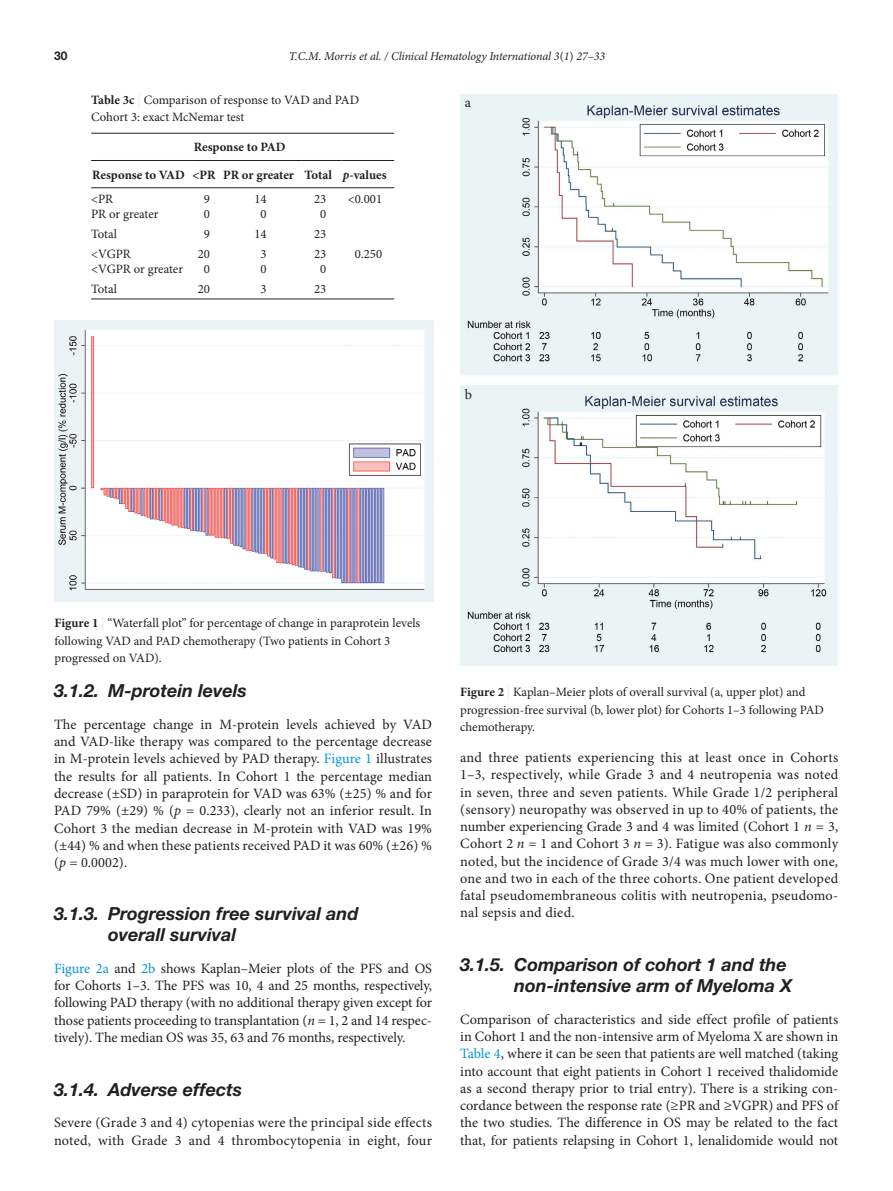
<style>
.page{position:relative;width:893px;height:1191px;background:#fff}
.page>*{position:absolute;margin:0;border:0;box-sizing:border-box;transform-origin:0 0}
.head-3{font:italic 700 18px/21px "Helvetica Neue LT Std";color:#231f20;text-align:right}
.para-1{font:14.25px/17.2px "Minion Pro";letter-spacing:.005em;color:#231f20;text-align:justify}
.table-title{font:12.75px/17.2px "Minion Pro";letter-spacing:-.005em;color:#231f20}
.table-body{font:12.75px "Minion Pro";color:#231f20}
.table-col-head{font:700 12.75px "Minion Pro";letter-spacing:-.005em;color:#231f20}
.t1{font:italic 12px "Minion Pro";letter-spacing:-.005em;color:#231f20}
.t2{font:700 12px "Helvetica Neue LT Std";color:#231f20}
.s1{font-style:normal}
.s2{font-weight:700}
.s3{color:#e6e7e9}
.s4{font-style:italic}
.s5{color:#0095d5}
</style>
<div class="page">
<img style="left:55px;top:320px;width:379px;height:281px">
<img style="left:460px;top:95px;width:378px;height:570px">
<hr style="left:91px;top:133px;width:101px;height:1px;background:#231f20">
<hr style="left:192px;top:133px;width:30px;height:1px;background:#231f20">
<hr style="left:222px;top:133px;width:79px;height:1px;background:#231f20">
<hr style="left:301px;top:133px;width:40px;height:1px;background:#231f20">
<hr style="left:341px;top:133px;width:53px;height:1px;background:#231f20">
<hr style="left:91px;top:160px;width:101px;height:1px;background:#231f20">
<hr style="left:192px;top:160px;width:30px;height:1px;background:#231f20">
<hr style="left:222px;top:160px;width:79px;height:1px;background:#231f20">
<hr style="left:301px;top:160px;width:40px;height:1px;background:#231f20">
<hr style="left:341px;top:160px;width:53px;height:1px;background:#231f20">
<hr style="left:91px;top:187px;width:101px;height:1px;background:#231f20">
<hr style="left:192px;top:187px;width:30px;height:1px;background:#231f20">
<hr style="left:222px;top:187px;width:79px;height:1px;background:#231f20">
<hr style="left:301px;top:187px;width:40px;height:1px;background:#231f20">
<hr style="left:91px;top:298px;width:101px;height:1px;background:#231f20">
<hr style="left:192px;top:298px;width:30px;height:1px;background:#231f20">
<hr style="left:222px;top:298px;width:79px;height:1px;background:#231f20">
<hr style="left:301px;top:298px;width:40px;height:1px;background:#231f20">
<hr style="left:341px;top:187px;width:53px;height:1px;background:#231f20">
<hr style="left:341px;top:298px;width:53px;height:1px;background:#231f20">
<p class="t2" style="left:54px;top:49px;width:15px">30</p>
<p class="t1" style="left:289px;top:48px;width:318px">T.C.M. Morris et al. / Clinical Hematology International 3<span class="s1">(</span>1<span class="s1">)</span> 27–33</p>
<p class="table-title" style="left:91px;top:91px;width:269px"><span class="s2">Table 3c</span> <span class="s3">|</span> Comparison of response to VAD and PAD<br>Cohort 3: exact McNemar test</p>
<p class="table-col-head" style="left:194px;top:138px;width:93px">Response to PAD</p>
<p class="table-col-head" style="left:92px;top:166px;width:94px">Response to VAD</p>
<p class="table-col-head" style="left:193px;top:166px;width:24px">&lt;PR</p>
<p class="table-col-head" style="left:223px;top:166px;width:72px">PR or greater</p>
<p class="table-col-head" style="left:305px;top:166px;width:29px">Total</p>
<p class="table-col-head" style="left:343px;top:166px;width:45px"><span class="s4">p</span>-values</p>
<p class="table-body" style="left:91px;top:190px;width:24px">&lt;PR</p>
<p class="table-body" style="left:204px;top:190px;width:8px">9</p>
<p class="table-body" style="left:254px;top:190px;width:14px">14</p>
<p class="table-body" style="left:314px;top:190px;width:14px">23</p>
<p class="table-body" style="left:348px;top:190px;width:36px">&lt;0.001</p>
<p class="table-body" style="left:91px;top:206px;width:69px">PR or greater</p>
<p class="table-body" style="left:204px;top:206px;width:8px">0</p>
<p class="table-body" style="left:261px;top:206px;width:8px">0</p>
<p class="table-body" style="left:320px;top:206px;width:8px">0</p>
<p class="table-body" style="left:91px;top:225px;width:27px">Total</p>
<p class="table-body" style="left:204px;top:225px;width:8px">9</p>
<p class="table-body" style="left:254px;top:225px;width:14px">14</p>
<p class="table-body" style="left:314px;top:225px;width:14px">23</p>
<p class="table-body" style="left:91px;top:245px;width:41px">&lt;VGPR</p>
<p class="table-body" style="left:198px;top:245px;width:14px">20</p>
<p class="table-body" style="left:261px;top:245px;width:8px">3</p>
<p class="table-body" style="left:314px;top:245px;width:14px">23</p>
<p class="table-body" style="left:355px;top:245px;width:29px">0.250</p>
<p class="table-body" style="left:91px;top:260px;width:93px">&lt;VGPR or greater</p>
<p class="table-body" style="left:204px;top:260px;width:8px">0</p>
<p class="table-body" style="left:261px;top:260px;width:8px">0</p>
<p class="table-body" style="left:320px;top:260px;width:8px">0</p>
<p class="table-body" style="left:91px;top:280px;width:27px">Total</p>
<p class="table-body" style="left:198px;top:280px;width:14px">20</p>
<p class="table-body" style="left:261px;top:280px;width:8px">3</p>
<p class="table-body" style="left:314px;top:280px;width:14px">23</p>
<p class="para-1" style="left:465px;top:94px;width:8px">a</p>
<p class="para-1" style="left:465px;top:385px;width:9px">b</p>
<p class="table-title" style="left:55px;top:614px;width:367px"><span class="s2">Figure 1</span> <span class="s3">|</span> “Waterfall plot” for percentage of change in paraprotein levels following VAD and PAD chemotherapy (Two patients in Cohort 3 progressed on VAD).</p>
<p class="head-3" style="left:54px;top:680px;width:194px">3.1.2. M-protein levels</p>
<p class="para-1" style="left:54px;top:716px;width:380px">The percentage change in M-protein levels achieved by VAD and VAD-like therapy was compared to the percentage decrease in M-protein levels achieved by PAD therapy. <span class="s5">Figure 1</span> illustrates the results for all patients. In Cohort 1 the percentage median decrease (±SD) in paraprotein for VAD was 63% (±25) % and for PAD 79% (±29) % (<span class="s4">p</span> = 0.233), clearly not an inferior result. In Cohort 3 the median decrease in M-protein with VAD was 19% (±44) % and when these patients received PAD it was 60% (±26) % (<span class="s4">p</span> = 0.0002).</p>
<p class="head-3" style="left:108px;top:903px;width:252px;text-align:left;text-indent:-54px">3.1.3. Progression free survival and overall survival</p>
<p class="para-1" style="left:54px;top:959px;width:380px"><span class="s5">Figure 2a</span> and <span class="s5">2b</span> shows Kaplan–Meier plots of the PFS and OS for Cohorts 1–3. The PFS was 10, 4 and 25 months, respectively, following PAD therapy (with no additional therapy given except for those patients proceeding to transplantation (<span class="s4">n</span> = 1, 2 and 14 respec&shy;tively). The median OS was 35, 63 and 76 months, respectively.</p>
<p class="head-3" style="left:54px;top:1078px;width:190px">3.1.4. Adverse effects</p>
<p class="para-1" style="left:54px;top:1114px;width:380px">Severe (Grade 3 and 4) cytopenias were the principal side effects noted, with Grade 3 and 4 thrombocytopenia in eight, four</p>
<p class="table-title" style="left:460px;top:684px;width:365px"><span class="s2">Figure 2</span> <span class="s3">|</span> Kaplan–Meier plots of overall survival (a, upper plot) and progression-free survival (b, lower plot) for Cohorts 1–3 following PAD chemotherapy.</p>
<p class="para-1" style="left:460px;top:749px;width:380px">and three patients experiencing this at least once in Cohorts 1–3, respectively, while Grade 3 and 4 neutropenia was noted in seven, three and seven patients. While Grade 1/2 peripheral (sensory) neuropathy was observed in up to 40% of patients, the number experiencing Grade 3 and 4 was limited (Cohort 1 <span class="s4">n</span> = 3, Cohort 2 <span class="s4">n</span> = 1 and Cohort 3 <span class="s4">n</span> = 3). Fatigue was also commonly noted, but the incidence of Grade 3/4 was much lower with one, one and two in each of the three cohorts. One patient developed fatal pseudomembraneous colitis with neutropenia, pseudomo&shy;nal sepsis and died.</p>
<p class="head-3" style="left:460px;top:954px;width:334px">3.1.5. Comparison of cohort 1 and the non-intensive arm of Myeloma X</p>
<p class="para-1" style="left:460px;top:1010px;width:380px">Comparison of characteristics and side effect profile of patients in Cohort 1 and the non-intensive arm of Myeloma X are shown in <span class="s5">Table 4</span>, where it can be seen that patients are well matched (taking into account that eight patients in Cohort 1 received thalidomide as a second therapy prior to trial entry). There is a striking con&shy;cordance between the response rate (≥PR and ≥VGPR) and PFS of the two studies. The difference in OS may be related to the fact that, for patients relapsing in Cohort 1, lenalidomide would not</p>
</div>
